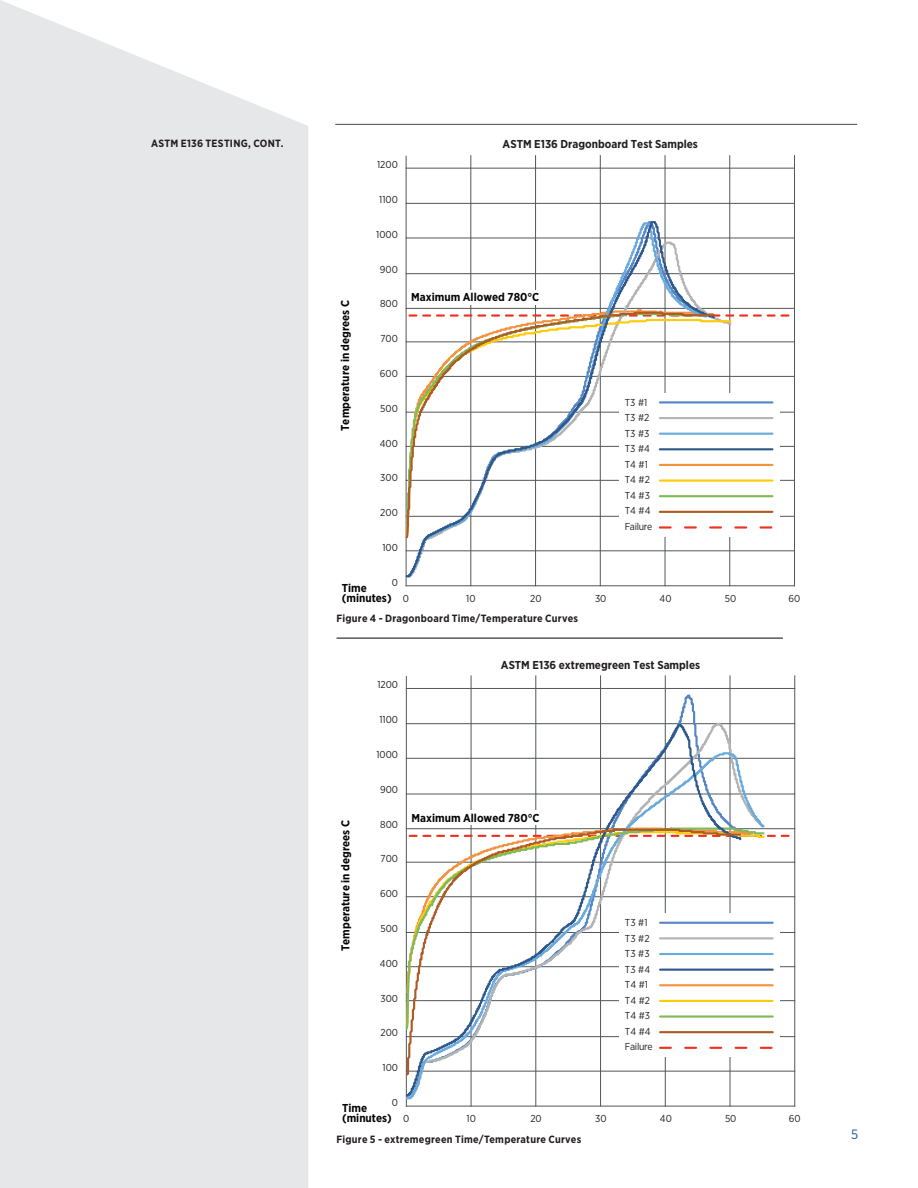
<style>
.page{position:relative;width:918px;height:1188px;background:#fff}
.page>*{position:absolute;margin:0;border:0;box-sizing:border-box;transform-origin:0 0}
.t1{font:13.5px "Gotham Narrow";color:#175d9e}
.t2{font:700 11.55px/10.4px "Gotham Narrow";color:#050504}
.t3{font:700 11.55px "Gotham Narrow";color:#231f20}
.t4{font:700 10.5px "Gotham Narrow";letter-spacing:.025em;color:#231f20}
.t5{font:10.05px/15.5px "Gotham Narrow";color:#231f20}
.s1{font-weight:400;font-size:10.05px;color:#231f20}
</style>
<div class="page">
<div style="left:0;top:0;width:308px;height:1188px;background:#e6e7e9"></div>
<hr style="left:335px;top:124px;width:522px;height:1px;background:#5f5f62">
<hr style="left:406px;top:308px;width:389px;height:1px;background:#535759">
<hr style="left:471px;top:156px;width:1px;height:430px;background:#535759">
<hr style="left:535px;top:156px;width:1px;height:430px;background:#535759">
<hr style="left:600px;top:156px;width:1px;height:430px;background:#535759">
<hr style="left:665px;top:156px;width:1px;height:430px;background:#535759">
<hr style="left:730px;top:156px;width:1px;height:430px;background:#535759">
<hr style="left:794px;top:156px;width:1px;height:430px;background:#535759">
<hr style="left:406px;top:156px;width:1px;height:430px;background:#535759">
<hr style="left:406px;top:168px;width:388px;height:1px;background:#535759">
<hr style="left:406px;top:238px;width:388px;height:1px;background:#535759">
<hr style="left:406px;top:203px;width:388px;height:1px;background:#535759">
<hr style="left:406px;top:273px;width:389px;height:1px;background:#535759">
<hr style="left:406px;top:342px;width:389px;height:1px;background:#535759">
<hr style="left:406px;top:376px;width:389px;height:1px;background:#535759">
<hr style="left:406px;top:412px;width:389px;height:1px;background:#535759">
<hr style="left:406px;top:446px;width:389px;height:1px;background:#535759">
<hr style="left:406px;top:480px;width:389px;height:1px;background:#535759">
<hr style="left:406px;top:516px;width:389px;height:1px;background:#535759">
<hr style="left:406px;top:551px;width:389px;height:1px;background:#535759">
<hr style="left:406px;top:586px;width:389px;height:1px;background:#535759">
<div style="left:619px;top:393px;width:161px;height:144px;background:#fff"></div>
<hr style="left:660px;top:495px;width:112px;height:2px;background:#81ba59">
<hr style="left:660px;top:401px;width:112px;height:2px;background:#5686c5">
<hr style="left:660px;top:417px;width:112px;height:2px;background:#b4b4b4">
<hr style="left:660px;top:433px;width:112px;height:2px;background:#6aabdd">
<hr style="left:660px;top:448px;width:112px;height:2px;background:#2f598c">
<hr style="left:660px;top:464px;width:112px;height:2px;background:#f3923f">
<hr style="left:660px;top:480px;width:112px;height:2px;background:#feca0a">
<hr style="left:660px;top:511px;width:112px;height:2px;background:#ae5c26">
<svg style="left:734px;top:526px;width:38px;height:3px"></svg>
<svg style="left:733px;top:314px;width:57px;height:3px"></svg>
<svg style="left:717px;top:318px;width:16px;height:211px"></svg>
<svg style="left:405px;top:220px;width:312px;height:358px"></svg>
<svg style="left:405px;top:308px;width:311px;height:232px"></svg>
<hr style="left:406px;top:828px;width:389px;height:1px;background:#535759">
<hr style="left:471px;top:676px;width:1px;height:430px;background:#535759">
<hr style="left:536px;top:676px;width:1px;height:430px;background:#535759">
<hr style="left:600px;top:676px;width:1px;height:430px;background:#535759">
<hr style="left:665px;top:676px;width:1px;height:430px;background:#535759">
<hr style="left:730px;top:676px;width:1px;height:430px;background:#535759">
<hr style="left:794px;top:676px;width:1px;height:430px;background:#535759">
<hr style="left:406px;top:677px;width:1px;height:429px;background:#535759">
<hr style="left:406px;top:688px;width:389px;height:1px;background:#535759">
<hr style="left:406px;top:758px;width:389px;height:1px;background:#535759">
<hr style="left:406px;top:723px;width:389px;height:1px;background:#535759">
<hr style="left:406px;top:794px;width:389px;height:1px;background:#535759">
<hr style="left:406px;top:862px;width:389px;height:1px;background:#535759">
<hr style="left:406px;top:896px;width:389px;height:1px;background:#535759">
<hr style="left:406px;top:932px;width:389px;height:1px;background:#535759">
<hr style="left:406px;top:966px;width:389px;height:1px;background:#535759">
<hr style="left:406px;top:1000px;width:389px;height:1px;background:#535759">
<hr style="left:406px;top:1036px;width:389px;height:1px;background:#535759">
<hr style="left:406px;top:1071px;width:389px;height:1px;background:#535759">
<hr style="left:406px;top:1106px;width:389px;height:1px;background:#535759">
<div style="left:619px;top:913px;width:161px;height:144px;background:#fff"></div>
<hr style="left:660px;top:1015px;width:113px;height:3px;background:#81ba59">
<hr style="left:660px;top:922px;width:113px;height:2px;background:#5686c5">
<hr style="left:660px;top:937px;width:113px;height:2px;background:#b4b4b4">
<hr style="left:660px;top:953px;width:113px;height:2px;background:#6aabdd">
<hr style="left:660px;top:969px;width:113px;height:2px;background:#2f598c">
<hr style="left:660px;top:984px;width:113px;height:2px;background:#f3923f">
<hr style="left:660px;top:1000px;width:113px;height:2px;background:#feca0a">
<hr style="left:660px;top:1031px;width:113px;height:2px;background:#ae5c26">
<svg style="left:766px;top:1047px;width:7px;height:2px"></svg>
<svg style="left:767px;top:835px;width:28px;height:2px"></svg>
<svg style="left:742px;top:825px;width:24px;height:193px"></svg>
<svg style="left:405px;top:723px;width:337px;height:375px"></svg>
<svg style="left:405px;top:828px;width:337px;height:250px"></svg>
<hr style="left:337px;top:638px;width:446px;height:1px;background:#231f20">
<p class="t4" style="left:151px;top:137px;width:134px">ASTM E136 TESTING, CONT.</p>
<p class="t3" style="left:503px;top:137px;width:197px">ASTM E136 Dragonboard Test Samples</p>
<p class="t5" style="left:377px;top:157px;width:22px">1200</p>
<p class="t5" style="left:379px;top:191px;width:20px">1100</p>
<p class="t5" style="left:376px;top:226px;width:23px">1000</p>
<p class="t5" style="left:380px;top:261px;width:20px">900</p>
<p class="t5" style="left:380px;top:296px;width:19px">800</p>
<p class="t5" style="left:380px;top:331px;width:19px">700</p>
<p class="t5" style="left:380px;top:365px;width:20px">600</p>
<p class="t5" style="left:380px;top:400px;width:19px">500</p>
<p class="t5" style="left:380px;top:435px;width:20px">400</p>
<p class="t5" style="left:380px;top:470px;width:19px">300</p>
<p class="t5" style="left:380px;top:505px;width:19px">200</p>
<p class="t5" style="left:382px;top:539px;width:17px">100</p>
<p class="t5" style="left:392px;top:574px;width:8px">0</p>
<p class="t2" style="left:342px;top:582px;width:69px">Time (minutes) <span class="s1">0</span></p>
<p class="t5" style="left:466px;top:591px;width:11px">10</p>
<p class="t5" style="left:530px;top:591px;width:13px">20</p>
<p class="t5" style="left:595px;top:591px;width:13px">30</p>
<p class="t5" style="left:660px;top:591px;width:13px">40</p>
<p class="t5" style="left:725px;top:591px;width:13px">50</p>
<p class="t5" style="left:789px;top:591px;width:13px">60</p>
<p class="t2" style="left:411px;top:292px;width:130px">Maximum Allowed 780°C</p>
<p class="t2" style="left:340px;top:431px;width:133px;rotate:-90deg">Temperature in degrees C</p>
<p class="t5" style="left:625px;top:394px;width:29px">T3 #1<br>T3 #2<br>T3 #3<br>T3 #4<br>T4 #1<br>T4 #2<br>T4 #3<br>T4 #4<br>Failure</p>
<p class="t4" style="left:337px;top:611px;width:243px">Figure 4 - Dragonboard Time/Temperature Curves</p>
<p class="t3" style="left:501px;top:657px;width:201px">ASTM E136 extremegreen Test Samples</p>
<p class="t5" style="left:377px;top:677px;width:22px">1200</p>
<p class="t5" style="left:379px;top:712px;width:20px">1100</p>
<p class="t5" style="left:376px;top:747px;width:23px">1000</p>
<p class="t5" style="left:380px;top:781px;width:20px">900</p>
<p class="t5" style="left:380px;top:816px;width:19px">800</p>
<p class="t5" style="left:381px;top:851px;width:19px">700</p>
<p class="t5" style="left:380px;top:886px;width:20px">600</p>
<p class="t5" style="left:380px;top:921px;width:19px">500</p>
<p class="t5" style="left:380px;top:955px;width:20px">400</p>
<p class="t5" style="left:381px;top:990px;width:19px">300</p>
<p class="t5" style="left:381px;top:1025px;width:19px">200</p>
<p class="t5" style="left:383px;top:1060px;width:17px">100</p>
<p class="t5" style="left:392px;top:1095px;width:8px">0</p>
<p class="t2" style="left:342px;top:1103px;width:69px">Time (minutes) <span class="s1">0</span></p>
<p class="t5" style="left:467px;top:1111px;width:11px">10</p>
<p class="t5" style="left:530px;top:1111px;width:13px">20</p>
<p class="t5" style="left:595px;top:1111px;width:13px">30</p>
<p class="t5" style="left:660px;top:1111px;width:13px">40</p>
<p class="t5" style="left:725px;top:1111px;width:13px">50</p>
<p class="t5" style="left:789px;top:1111px;width:13px">60</p>
<p class="t2" style="left:412px;top:812px;width:130px">Maximum Allowed 780°C</p>
<p class="t2" style="left:340px;top:951px;width:133px;rotate:-90deg">Temperature in degrees C</p>
<p class="t5" style="left:625px;top:915px;width:29px">T3 #1<br>T3 #2<br>T3 #3<br>T3 #4<br>T4 #1<br>T4 #2<br>T4 #3<br>T4 #4<br>Failure</p>
<p class="t4" style="left:337px;top:1133px;width:246px">Figure 5 - extremegreen Time/Temperature Curves</p>
<h1 class="t1" style="left:851px;top:1126px;width:9px">5</h1>
</div>
